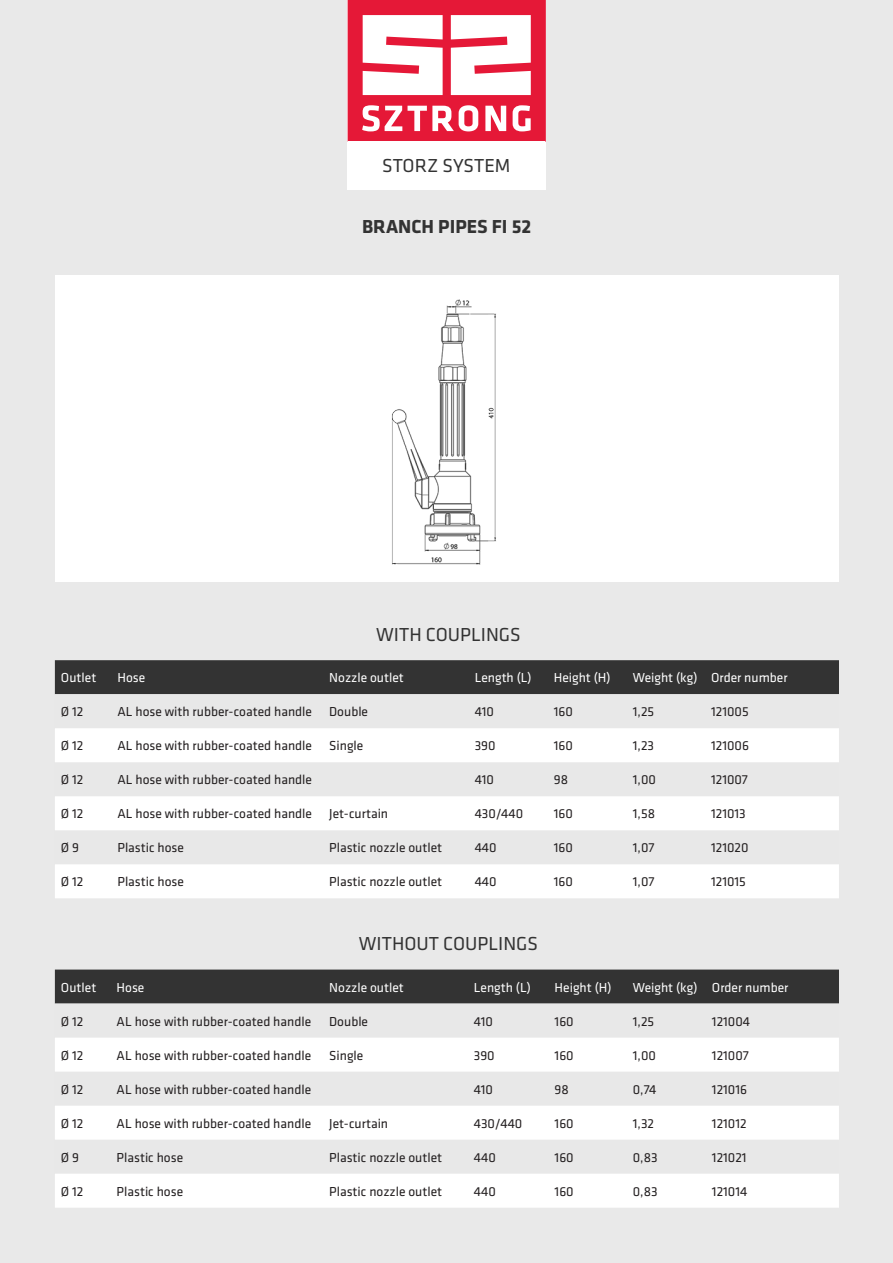
<style>
.page{position:relative;width:893px;height:1263px;background:#e9e9e9}
.page>*{position:absolute;margin:0;border:0;box-sizing:border-box;transform-origin:0 0}
.t1{font:19.5px "Klavika";color:#333}
.t2{font:700 19.5px "Klavika";color:#333}
.belo{font:13.5px "Klavika";color:#231f20}
.sivo{font:13.5px "Klavika";color:#231f20}
.t3{font:13.5px "Klavika";color:#fff}
</style>
<div class="page">
<svg style="left:348px;top:0;width:198px;height:142px;background:#f18495"></svg>
<div style="left:55px;top:276px;width:784px;height:306px;background:#fff"></div>
<div style="left:348px;top:142px;width:197px;height:46px;background:#fff"></div>
<div style="left:55px;top:660px;width:784px;height:34px;background:#333"></div>
<svg style="left:55px;top:728px;width:784px;height:170px;fill:#fff"></svg>
<div style="left:55px;top:969px;width:784px;height:34px;background:#333"></div>
<svg style="left:55px;top:1003px;width:784px;height:1px"></svg>
<svg style="left:55px;top:1038px;width:784px;height:170px;fill:#fff"></svg>
<img style="left:392px;top:299px;width:104px;height:266px">
<p class="t1" style="left:382px;top:155px;width:130px">STORZ SYSTEM</p>
<p class="t2" style="left:362px;top:216px;width:171px">BRANCH PIPES FI 52</p>
<p class="t1" style="left:376px;top:624px;width:146px">WITH COUPLINGS</p>
<p class="t3" style="left:61px;top:670px;width:37px">Outlet</p>
<p class="t3" style="left:117px;top:670px;width:29px">Hose</p>
<p class="t3" style="left:329px;top:670px;width:76px">Nozzle outlet</p>
<p class="t3" style="left:475px;top:670px;width:59px">Length (L)</p>
<p class="t3" style="left:554px;top:670px;width:58px">Height (H)</p>
<p class="t3" style="left:633px;top:670px;width:66px">Weight (kg)</p>
<p class="t3" style="left:711px;top:670px;width:78px">Order number</p>
<p class="belo" style="left:61px;top:704px;width:24px">Ø 12</p>
<p class="belo" style="left:117px;top:704px;width:196px">AL hose with rubber-coated handle</p>
<p class="belo" style="left:329px;top:704px;width:40px">Double</p>
<p class="belo" style="left:475px;top:704px;width:21px">410</p>
<p class="belo" style="left:554px;top:704px;width:21px">160</p>
<p class="belo" style="left:633px;top:704px;width:23px">1,25</p>
<p class="belo" style="left:711px;top:704px;width:39px">121005</p>
<p class="sivo" style="left:61px;top:738px;width:24px">Ø 12</p>
<p class="belo" style="left:117px;top:738px;width:196px">AL hose with rubber-coated handle</p>
<p class="sivo" style="left:329px;top:738px;width:36px">Single</p>
<p class="sivo" style="left:475px;top:738px;width:22px">390</p>
<p class="sivo" style="left:554px;top:738px;width:21px">160</p>
<p class="sivo" style="left:633px;top:738px;width:23px">1,23</p>
<p class="sivo" style="left:711px;top:738px;width:39px">121006</p>
<p class="belo" style="left:61px;top:772px;width:24px">Ø 12</p>
<p class="belo" style="left:117px;top:772px;width:196px">AL hose with rubber-coated handle</p>
<p class="belo" style="left:475px;top:772px;width:21px">410</p>
<p class="belo" style="left:554px;top:772px;width:16px">98</p>
<p class="belo" style="left:633px;top:772px;width:25px">1,00</p>
<p class="belo" style="left:711px;top:772px;width:38px">121007</p>
<p class="sivo" style="left:61px;top:806px;width:24px">Ø 12</p>
<p class="belo" style="left:117px;top:806px;width:196px">AL hose with rubber-coated handle</p>
<p class="sivo" style="left:329px;top:806px;width:60px">Jet-curtain</p>
<p class="sivo" style="left:475px;top:806px;width:50px">430/440</p>
<p class="sivo" style="left:554px;top:806px;width:21px">160</p>
<p class="sivo" style="left:633px;top:806px;width:24px">1,58</p>
<p class="sivo" style="left:711px;top:806px;width:36px">121013</p>
<p class="belo" style="left:61px;top:840px;width:20px">Ø 9</p>
<p class="belo" style="left:117px;top:840px;width:68px">Plastic hose</p>
<p class="belo" style="left:329px;top:840px;width:114px">Plastic nozzle outlet</p>
<p class="belo" style="left:475px;top:840px;width:23px">440</p>
<p class="belo" style="left:554px;top:840px;width:21px">160</p>
<p class="belo" style="left:633px;top:840px;width:23px">1,07</p>
<p class="belo" style="left:711px;top:840px;width:39px">121020</p>
<p class="sivo" style="left:61px;top:874px;width:24px">Ø 12</p>
<p class="belo" style="left:117px;top:874px;width:68px">Plastic hose</p>
<p class="sivo" style="left:329px;top:874px;width:114px">Plastic nozzle outlet</p>
<p class="sivo" style="left:475px;top:874px;width:23px">440</p>
<p class="sivo" style="left:554px;top:874px;width:21px">160</p>
<p class="sivo" style="left:633px;top:874px;width:23px">1,07</p>
<p class="sivo" style="left:711px;top:874px;width:36px">121015</p>
<p class="t1" style="left:359px;top:933px;width:181px">WITHOUT COUPLINGS</p>
<p class="t3" style="left:61px;top:980px;width:37px">Outlet</p>
<p class="t3" style="left:117px;top:980px;width:29px">Hose</p>
<p class="t3" style="left:329px;top:980px;width:76px">Nozzle outlet</p>
<p class="t3" style="left:474px;top:980px;width:59px">Length (L)</p>
<p class="t3" style="left:555px;top:980px;width:58px">Height (H)</p>
<p class="t3" style="left:633px;top:980px;width:66px">Weight (kg)</p>
<p class="t3" style="left:712px;top:980px;width:78px">Order number</p>
<p class="belo" style="left:61px;top:1014px;width:24px">Ø 12</p>
<p class="belo" style="left:117px;top:1014px;width:196px">AL hose with rubber-coated handle</p>
<p class="belo" style="left:329px;top:1014px;width:40px">Double</p>
<p class="belo" style="left:474px;top:1014px;width:21px">410</p>
<p class="belo" style="left:555px;top:1014px;width:21px">160</p>
<p class="belo" style="left:633px;top:1014px;width:23px">1,25</p>
<p class="belo" style="left:712px;top:1014px;width:40px">121004</p>
<p class="sivo" style="left:61px;top:1048px;width:24px">Ø 12</p>
<p class="belo" style="left:117px;top:1048px;width:196px">AL hose with rubber-coated handle</p>
<p class="sivo" style="left:329px;top:1048px;width:36px">Single</p>
<p class="sivo" style="left:474px;top:1048px;width:22px">390</p>
<p class="sivo" style="left:555px;top:1048px;width:21px">160</p>
<p class="sivo" style="left:633px;top:1048px;width:25px">1,00</p>
<p class="sivo" style="left:712px;top:1048px;width:38px">121007</p>
<p class="belo" style="left:61px;top:1082px;width:24px">Ø 12</p>
<p class="belo" style="left:117px;top:1082px;width:196px">AL hose with rubber-coated handle</p>
<p class="belo" style="left:474px;top:1082px;width:21px">410</p>
<p class="belo" style="left:555px;top:1082px;width:16px">98</p>
<p class="belo" style="left:633px;top:1082px;width:25px">0,74</p>
<p class="belo" style="left:712px;top:1082px;width:37px">121016</p>
<p class="sivo" style="left:61px;top:1116px;width:24px">Ø 12</p>
<p class="belo" style="left:117px;top:1116px;width:196px">AL hose with rubber-coated handle</p>
<p class="sivo" style="left:329px;top:1116px;width:60px">Jet-curtain</p>
<p class="sivo" style="left:474px;top:1116px;width:50px">430/440</p>
<p class="sivo" style="left:555px;top:1116px;width:21px">160</p>
<p class="sivo" style="left:633px;top:1116px;width:23px">1,32</p>
<p class="sivo" style="left:712px;top:1116px;width:36px">121012</p>
<p class="belo" style="left:61px;top:1150px;width:20px">Ø 9</p>
<p class="belo" style="left:117px;top:1150px;width:68px">Plastic hose</p>
<p class="belo" style="left:329px;top:1150px;width:114px">Plastic nozzle outlet</p>
<p class="belo" style="left:474px;top:1150px;width:23px">440</p>
<p class="belo" style="left:555px;top:1150px;width:21px">160</p>
<p class="belo" style="left:633px;top:1150px;width:26px">0,83</p>
<p class="belo" style="left:712px;top:1150px;width:36px">121021</p>
<p class="sivo" style="left:61px;top:1184px;width:24px">Ø 12</p>
<p class="belo" style="left:117px;top:1184px;width:68px">Plastic hose</p>
<p class="sivo" style="left:329px;top:1184px;width:114px">Plastic nozzle outlet</p>
<p class="sivo" style="left:474px;top:1184px;width:23px">440</p>
<p class="sivo" style="left:555px;top:1184px;width:21px">160</p>
<p class="sivo" style="left:633px;top:1184px;width:26px">0,83</p>
<p class="sivo" style="left:712px;top:1184px;width:37px">121014</p>
</div>
